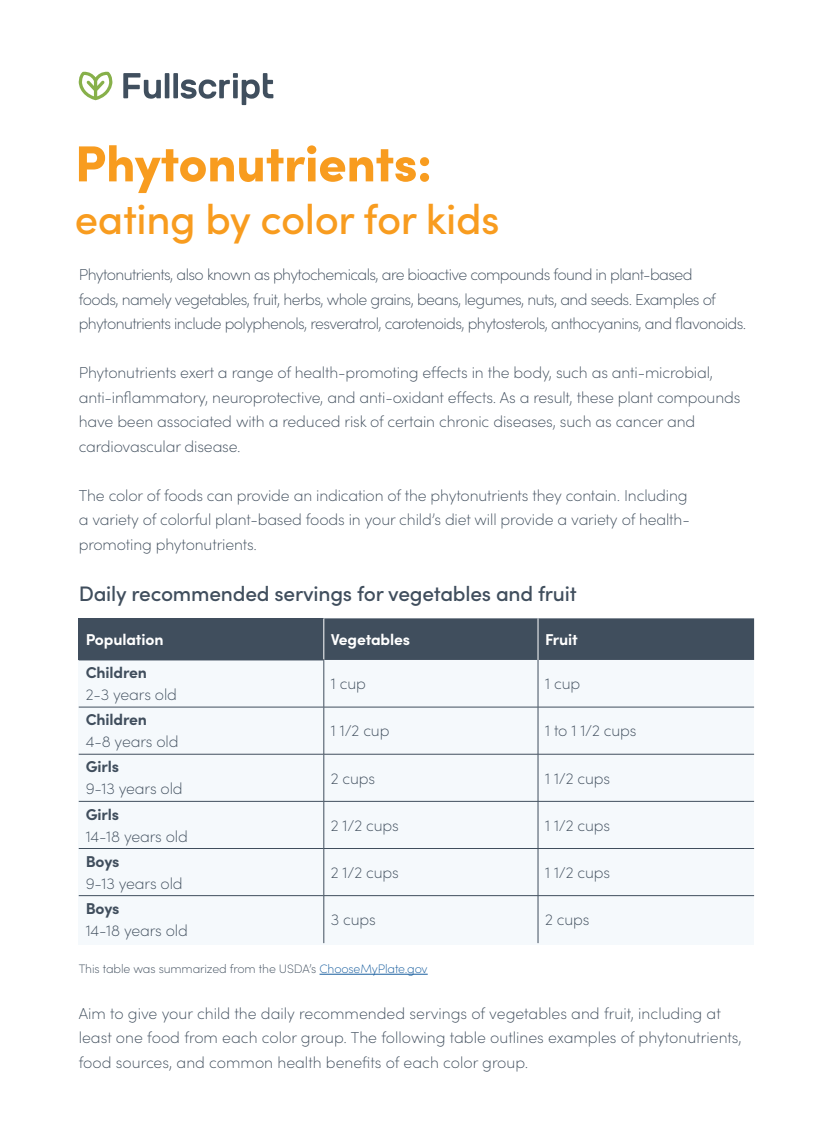
<style>
.page{position:relative;width:819px;height:1134px;background:#fff}
.page>*{position:absolute;margin:0;border:0;box-sizing:border-box;transform-origin:0 0}
.Subheading_span{font:900 50.75px "Sofia Pro";letter-spacing:-.01em;color:#f89c1f}
.Subheading_span-2{font:500 42px "Sofia Pro";letter-spacing:-.01em;color:#f89c1f}
.Subheading{font:500 21px "Sofia Pro";letter-spacing:-.01em;color:#404e5d}
.Body_copy{font:200 15.75px/24.5px "Sofia Pro";letter-spacing:-.01em;color:#404e5d}
.Body_copy-2{font:200 15.75px/24.5px "Sofia Pro";letter-spacing:-.035em;color:#404e5d}
.Body_copy_span{font:200 15.75px "Sofia Pro";letter-spacing:-.01em;color:#404e5d}
.Body_copy_span-2{font:700 15.75px "Sofia Pro";letter-spacing:-.01em;color:#404e5d}
.Body_copy_span-3{font:700 15.75px "Sofia Pro";letter-spacing:-.01em;color:#fff}
.Body_copy_span-4{font:200 12.25px "Sofia Pro";letter-spacing:-.01em;color:#404e5d}
.s1{color:#175d9e}
</style>
<div class="page">
<svg style="left:78px;top:71px;width:35px;height:29px"></svg>
<svg style="left:123px;top:73px;width:150px;height:32px"></svg>
<div style="left:79px;top:618px;width:675px;height:327px;background:#f5f9fc"></div>
<div style="left:79px;top:618px;width:245px;height:42px;background:#404e5d"></div>
<div style="left:325px;top:618px;width:429px;height:42px;background:#404e5d"></div>
<hr style="left:324px;top:618px;width:1px;height:42px;background:#fff">
<hr style="left:538px;top:618px;width:1px;height:42px;background:#fff">
<hr style="left:324px;top:660px;width:1px;height:47px;background:#404e5d">
<hr style="left:538px;top:660px;width:1px;height:47px;background:#404e5d">
<hr style="left:324px;top:754px;width:1px;height:47px;background:#404e5d">
<hr style="left:538px;top:754px;width:1px;height:47px;background:#404e5d">
<hr style="left:324px;top:849px;width:1px;height:46px;background:#404e5d">
<hr style="left:538px;top:849px;width:1px;height:46px;background:#404e5d">
<hr style="left:79px;top:754px;width:245px;height:1px;background:#404e5d">
<hr style="left:324px;top:754px;width:214px;height:1px;background:#404e5d">
<hr style="left:538px;top:754px;width:216px;height:1px;background:#404e5d">
<hr style="left:79px;top:660px;width:245px;height:1px;background:#404e5d">
<hr style="left:79px;top:707px;width:245px;height:1px;background:#404e5d">
<hr style="left:324px;top:707px;width:214px;height:1px;background:#404e5d">
<hr style="left:324px;top:707px;width:1px;height:47px;background:#404e5d">
<hr style="left:538px;top:707px;width:216px;height:1px;background:#404e5d">
<hr style="left:538px;top:707px;width:1px;height:47px;background:#404e5d">
<hr style="left:79px;top:801px;width:245px;height:1px;background:#404e5d">
<hr style="left:324px;top:801px;width:214px;height:1px;background:#404e5d">
<hr style="left:324px;top:802px;width:1px;height:46px;background:#404e5d">
<hr style="left:538px;top:801px;width:216px;height:1px;background:#404e5d">
<hr style="left:538px;top:802px;width:1px;height:46px;background:#404e5d">
<hr style="left:79px;top:848px;width:245px;height:1px;background:#404e5d">
<hr style="left:324px;top:848px;width:214px;height:1px;background:#404e5d">
<hr style="left:538px;top:848px;width:216px;height:1px;background:#404e5d">
<hr style="left:79px;top:895px;width:245px;height:1px;background:#404e5d">
<hr style="left:324px;top:895px;width:214px;height:1px;background:#404e5d">
<hr style="left:324px;top:896px;width:1px;height:47px;background:#404e5d">
<hr style="left:538px;top:895px;width:216px;height:1px;background:#404e5d">
<hr style="left:538px;top:896px;width:1px;height:47px;background:#404e5d">
<hr style="left:320px;top:974px;width:108px;height:1px;background:#175d9e">
<p class="Subheading_span" style="left:75px;top:124px;width:359px">Phytonutrients:</p>
<p class="Subheading_span-2" style="left:75px;top:188px;width:426px">eating by color for kids</p>
<p class="Body_copy-2" style="left:79px;top:262px;width:669px">Phytonutrients, also known as phytochemicals, are bioactive compounds found in plant-based<br>foods, namely vegetables, fruit, herbs, whole grains, beans, legumes, nuts, and seeds. Examples of phytonutrients include polyphenols, resveratrol, carotenoids, phytosterols, anthocyanins, and flavonoids.</p>
<p class="Body_copy" style="left:79px;top:360px;width:663px">Phytonutrients exert a range of health-promoting effects in the body, such as anti-microbial, anti-inflammatory, neuroprotective, and anti-oxidant effects. As a result, these plant compounds have been associated with a reduced risk of certain chronic diseases, such as cancer and cardiovascular disease.</p>
<p class="Body_copy" style="left:79px;top:482px;width:613px">The color of foods can provide an indication of the phytonutrients they contain. Including a variety of colorful plant-based foods in your child’s diet will provide a variety of health&shy;promoting phytonutrients.</p>
<p class="Subheading" style="left:79px;top:578px;width:500px">Daily recommended servings for vegetables and fruit</p>
<p class="Body_copy_span-3" style="left:86px;top:627px;width:79px">Population</p>
<p class="Body_copy_span-3" style="left:331px;top:627px;width:81px">Vegetables</p>
<p class="Body_copy_span-3" style="left:545px;top:627px;width:34px">Fruit</p>
<p class="Body_copy_span-2" style="left:86px;top:661px;width:63px">Children</p>
<p class="Body_copy_span" style="left:86px;top:683px;width:93px">2-3 years old</p>
<p class="Body_copy_span" style="left:331px;top:673px;width:37px">1 cup</p>
<p class="Body_copy_span" style="left:545px;top:673px;width:37px">1 cup</p>
<p class="Body_copy_span-2" style="left:86px;top:708px;width:63px">Children</p>
<p class="Body_copy_span" style="left:86px;top:730px;width:94px">4-8 years old</p>
<p class="Body_copy_span-2" style="left:86px;top:755px;width:35px">Girls</p>
<p class="Body_copy_span" style="left:86px;top:778px;width:98px">9-13 years old</p>
<p class="Body_copy_span-2" style="left:86px;top:802px;width:35px">Girls</p>
<p class="Body_copy_span" style="left:86px;top:825px;width:104px">14-18 years old</p>
<p class="Body_copy_span-2" style="left:86px;top:849px;width:35px">Boys</p>
<p class="Body_copy_span" style="left:86px;top:872px;width:98px">9-13 years old</p>
<p class="Body_copy_span" style="left:331px;top:720px;width:60px">1 1/2 cup</p>
<p class="Body_copy_span" style="left:545px;top:720px;width:93px">1 to 1 1/2 cups</p>
<p class="Body_copy_span" style="left:331px;top:767px;width:46px">2 cups</p>
<p class="Body_copy_span" style="left:545px;top:767px;width:67px">1 1/2 cups</p>
<p class="Body_copy_span" style="left:331px;top:814px;width:69px">2 1/2 cups</p>
<p class="Body_copy_span" style="left:545px;top:814px;width:67px">1 1/2 cups</p>
<p class="Body_copy_span" style="left:331px;top:861px;width:69px">2 1/2 cups</p>
<p class="Body_copy_span" style="left:545px;top:861px;width:67px">1 1/2 cups</p>
<p class="Body_copy_span-2" style="left:86px;top:897px;width:35px">Boys</p>
<p class="Body_copy_span" style="left:86px;top:919px;width:104px">14-18 years old</p>
<p class="Body_copy_span" style="left:331px;top:908px;width:47px">3 cups</p>
<p class="Body_copy_span" style="left:545px;top:908px;width:46px">2 cups</p>
<p class="Body_copy_span-4" style="left:79px;top:960px;width:350px">This table was summarized from the USDA’s <span class="s1">ChooseMyPlate.gov</span></p>
<p class="Body_copy" style="left:79px;top:1000px;width:665px">Aim to give your child the daily recommended servings of vegetables and fruit, including at least one food from each color group. The following table outlines examples of phytonutrients, food sources, and common health benefits of each color group.</p>
</div>
